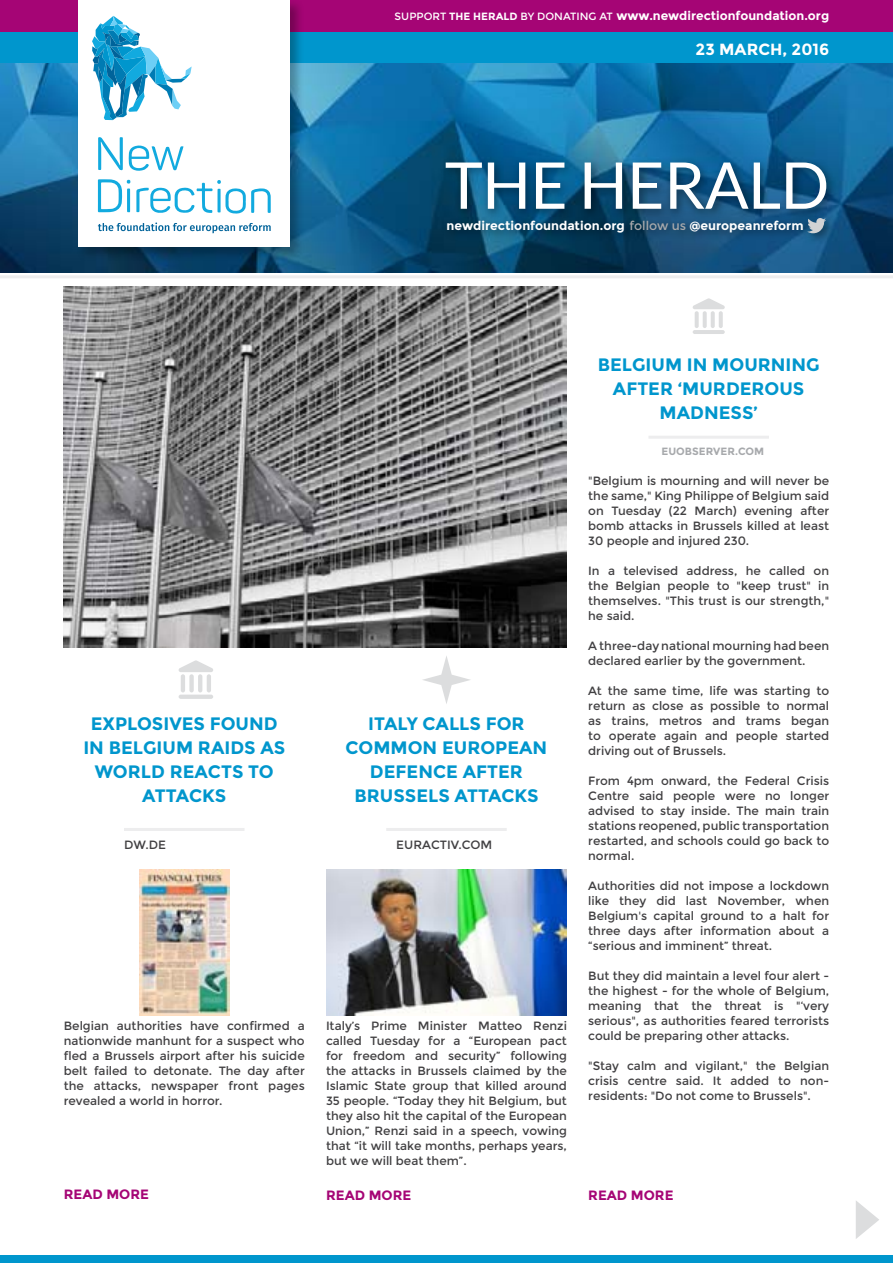
<style>
.page{position:relative;width:893px;height:1263px;background:#fff}
.page>*{position:absolute;margin:0;border:0;box-sizing:border-box;transform-origin:0 0}
.t1{font:64.5px "Lato";letter-spacing:-.01em;color:#fff}
.t2{font:700 18px/24px "Montserrat";color:#0096cd;text-align:center}
.t3{font:700 16.2px "Montserrat";color:#fff}
.t4{font:700 13.5px "Montserrat";color:#a50575}
.t5{font:700 12.45px "Montserrat";color:#fff}
.t6{font:700 12.3px "Montserrat";color:#fff}
.t7{font:12px/15px "Montserrat";color:#414042;text-align:justify}
.t8{font:700 10.5px "Montserrat";color:#a7a9ac}
.s1{font-weight:400;font-size:10.5px}
.s2{font-size:10.5px}
.s3{font-weight:400;color:#a7a9ac}
</style>
<div class="page">
<div style="left:0;top:0;width:893px;height:32px;background:#a50575"></div>
<div style="left:0;top:32px;width:893px;height:32px;background:#0096cd"></div>
<img style="left:0;top:64px;width:893px;height:208px">
<div style="left:76px;top:0;width:228px;height:261px;background:#000;opacity:.3"></div>
<div style="left:78px;top:0;width:212px;height:247px;background:#fff"></div>
<div style="left:442px;top:216px;width:193px;height:27px;background:#000;opacity:.45"></div>
<div style="left:626px;top:216px;width:188px;height:27px;background:#000;opacity:.45"></div>
<div style="left:802px;top:213px;width:35px;height:32px;background:#000;opacity:.45"></div>
<svg style="left:807px;top:220px;width:19px;height:13px"></svg>
<div style="left:440px;top:158px;width:397px;height:62px;background:#000;opacity:.45"></div>
<svg style="left:92px;top:16px;width:100px;height:104px"></svg>
<svg style="left:98px;top:137px;width:25px;height:33px"></svg>
<svg style="left:129px;top:145px;width:54px;height:26px"></svg>
<svg style="left:136px;top:180px;width:135px;height:34px"></svg>
<svg style="left:98px;top:179px;width:32px;height:34px"></svg>
<svg style="left:98px;top:222px;width:173px;height:11px"></svg>
<hr style="left:0;top:275px;width:893px;height:3px;background:#ededee">
<div style="left:0;top:1255px;width:893px;height:8px;background:#0096cd"></div>
<svg style="left:856px;top:1201px;width:23px;height:38px"></svg>
<img style="left:64px;top:287px;width:503px;height:360px">
<hr style="left:124px;top:828px;width:120px;height:3px;background:#ededee">
<hr style="left:386px;top:828px;width:121px;height:3px;background:#ededee">
<hr style="left:648px;top:436px;width:121px;height:3px;background:#ededee">
<img style="left:139px;top:869px;width:90px;height:146px">
<img style="left:326px;top:869px;width:241px;height:146px">
<div style="left:189px;top:674px;width:5px;height:18px;background:#dcddde;border-radius:2px"></div>
<hr style="left:198px;top:674px;width:4px;height:18px;background:#dcddde;border-radius:2px">
<hr style="left:207px;top:674px;width:4px;height:18px;background:#dcddde;border-radius:2px">
<hr style="left:181px;top:674px;width:4px;height:18px;background:#dcddde;border-radius:2px">
<svg style="left:178px;top:660px;width:35px;height:12px"></svg>
<hr style="left:179px;top:695px;width:34px;height:4px;background:#dcddde;border-radius:2px">
<hr style="left:703px;top:311px;width:4px;height:17px;background:#dcddde;border-radius:2px">
<hr style="left:711px;top:311px;width:4px;height:17px;background:#dcddde;border-radius:2px">
<hr style="left:719px;top:311px;width:4px;height:17px;background:#dcddde;border-radius:2px">
<hr style="left:695px;top:311px;width:4px;height:17px;background:#dcddde;border-radius:2px">
<svg style="left:692px;top:298px;width:33px;height:11px"></svg>
<hr style="left:693px;top:330px;width:32px;height:4px;background:#dcddde;border-radius:2px">
<svg style="left:423px;top:656px;width:47px;height:48px"></svg>
<p class="t6" style="left:395px;top:9px;width:436px"><span class="s1">Support</span> <span class="s2">THE H ERALD</span> <span class="s1">by donating AT</span> WWW.NEWDIRECTIONFOUNDATION.ORG</p>
<h3 class="t3" style="left:696px;top:39px;width:135px">23 MARCH , 2016</h3>
<h1 class="t1" style="left:445px;top:149px;width:386px">THE HERALD</h1>
<p class="t5" style="left:446px;top:218px;width:359px">NEWDIRECTIONFOUNDATION.ORG <span class="s3">follow us</span> @EUROPEANREFORM</p>
<h2 class="t2" style="left:598px;top:353px;width:224px">BELGIUM IN MOURNING<br>AFTER ‘M URDEROUS<br>MADNESS’</h2>
<h2 class="t2" style="left:83px;top:711px;width:203px">EXPLOSIVES FOUND<br>IN BELGIUM RAIDS AS<br>WORLD REACTS TO<br>ATTACKS</h2>
<h2 class="t2" style="left:346px;top:711px;width:203px">ITALY CALLS FOR<br>COMMON EUROPEAN<br>DEFENCE AFTER<br>BRUSSELS ATTACKS</h2>
<p class="t7" style="left:124px;top:837px;width:43px">DW.DE</p>
<p class="t7" style="left:396px;top:837px;width:98px">EURACTIV.COM</p>
<p class="t7" style="left:64px;top:1018px;width:242px">Belgian authorities have confirmed a nationwide manhunt for a suspect who fled a Brussels airport after his suicide belt failed to detonate. The day after the attacks, newspaper front pages revealed a world in horror.</p>
<p class="t7" style="left:326px;top:1018px;width:242px">Italy’s Prime Minister Matteo Renzi called Tuesday for a “European pact for freedom and security” following the attacks in Brussels claimed by the Islamic State group that killed around 35 people. “Today they hit Belgium, but they also hit the capital of the European Union,” Renzi said in a speech, vowing that “it will take months, perhaps years, but we will beat them”.</p>
<p class="t8" style="left:661px;top:445px;width:9px">EUO</p>
<p class="t8" style="left:685px;top:445px;width:16px">BSERVER</p>
<p class="t8" style="left:735px;top:445px;width:31px">.COM</p>
<p class="t7" style="left:588px;top:473px;width:242px">"Belgium is mourning and will never be the same," King Philippe of Belgium said on Tuesday (22 March) evening after bomb attacks in Brussels killed at least 30 people and injured 230.</p>
<p class="t7" style="left:588px;top:563px;width:242px">In a televised address, he called on the Belgian people to "keep trust" in themselves. "This trust is our strength," he said.</p>
<p class="t7" style="left:588px;top:638px;width:242px">A three-day national mourning had been declared earlier by the government.</p>
<p class="t7" style="left:588px;top:683px;width:242px">At the same time, life was starting to return as close as possible to normal as trains, metros and trams began to operate again and people started driving out of Brussels.</p>
<p class="t7" style="left:588px;top:773px;width:242px">From 4pm onward, the Federal Crisis Centre said people were no longer advised to stay inside. The main train stations reopened, public transportation restarted, and schools could go back to normal.</p>
<p class="t7" style="left:588px;top:878px;width:242px">Authorities did not impose a lockdown like they did last November, when Belgium's capital ground to a halt for three days after information about a “serious and imminent” threat.</p>
<p class="t7" style="left:588px;top:968px;width:242px">But they did maintain a level four alert - the highest - for the whole of Belgium, meaning that the threat is "‘very serious", as authorities feared terrorists could be preparing other attacks.</p>
<p class="t7" style="left:588px;top:1058px;width:242px">"Stay calm and vigilant," the Belgian crisis centre said. It added to non&shy;residents: "Do not come to Brussels".</p>
<p class="t4" style="left:64px;top:1186px;width:11px">READ</p>
<p class="t4" style="left:106px;top:1186px;width:24px">MORE</p>
<p class="t4" style="left:326px;top:1187px;width:11px">READ</p>
<p class="t4" style="left:369px;top:1187px;width:24px">MORE</p>
<p class="t4" style="left:588px;top:1187px;width:11px">READ</p>
<p class="t4" style="left:631px;top:1187px;width:24px">MORE</p>
</div>
